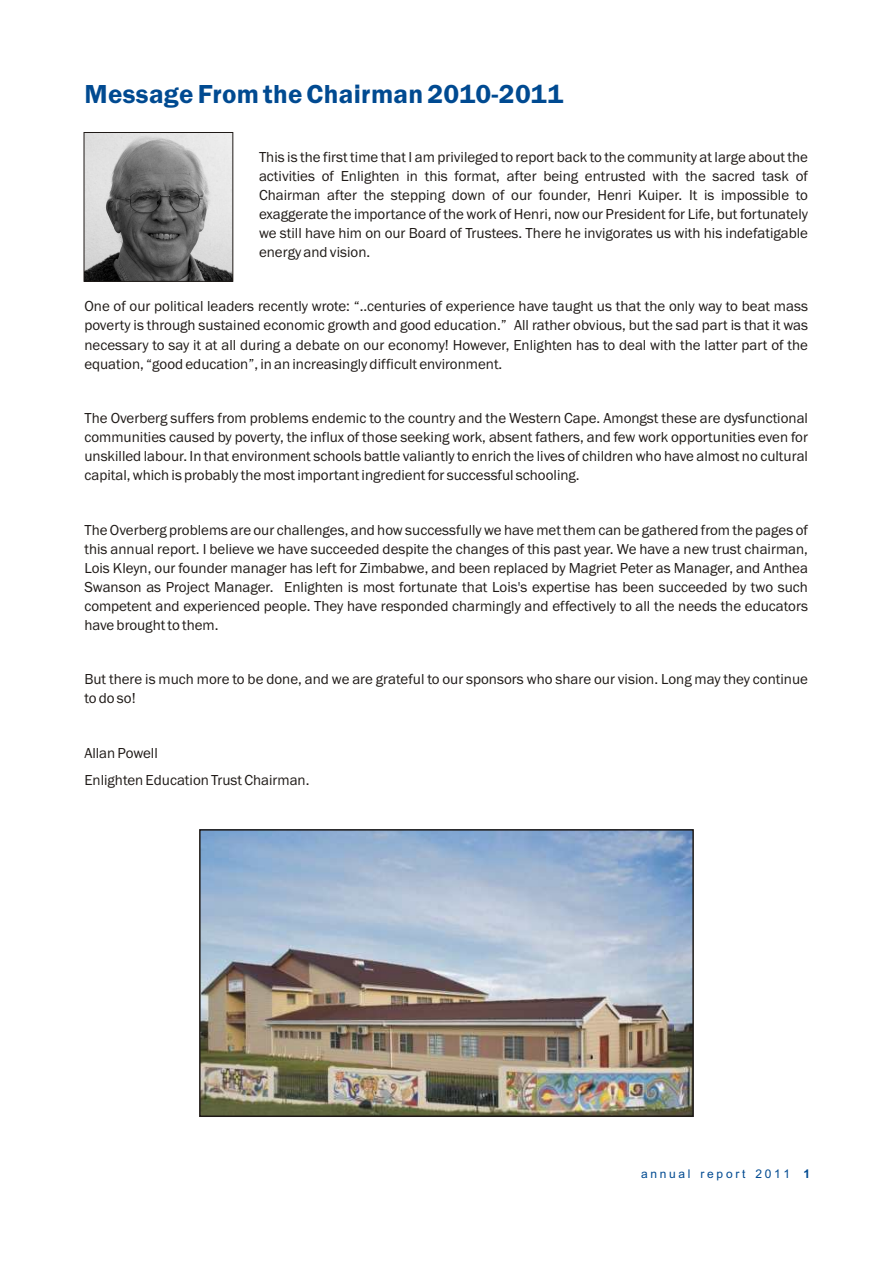
<style>
.page{position:relative;width:893px;height:1263px;background:#fff}
.page>*{position:absolute;margin:0;border:0;box-sizing:border-box;transform-origin:0 0}
.t1{font:600 27px "Franklin Gothic";letter-spacing:.01em;color:#004a91}
.t2{font:15px/19px "Franklin Gothic";color:#1f1a17;text-align:justify}
.t3{font:12px "Arial";letter-spacing:.22em;color:#004a91}
.s1{font-weight:700}
</style>
<div class="page">
<img style="left:86px;top:134px;width:145px;height:146px">
<div style="left:84px;top:132px;width:149px;height:150px;border:1px solid #1f1a17"></div>
<img style="left:202px;top:832px;width:489px;height:282px">
<div style="left:199px;top:829px;width:495px;height:288px;border:2px solid #1f1a17"></div>
<h1 class="t1" style="left:84px;top:84px;width:480px">Message From the Chairman 2010-2011</h1>
<p class="t2" style="left:259px;top:148px;width:551px">This is the first time that I am privileged to report back to the community at large about the activities of Enlighten in this format, after being entrusted with the sacred task of Chairman after the stepping down of our founder, Henri Kuiper. It is impossible to exaggerate the importance of the work of Henri, now our President for Life, but fortunately we still have him on our Board of Trustees. There he invigorates us with his indefatigable energy and vision.</p>
<p class="t2" style="left:84px;top:298px;width:725px">One of our political leaders recently wrote: “..centuries of experience have taught us that the only way to beat mass poverty is through sustained economic growth and good education.” All rather obvious, but the sad part is that it was necessary to say it at all during a debate on our economy! However, Enlighten has to deal with the latter part of the equation, “good education”, in an increasingly difficult environment.</p>
<p class="t2" style="left:84px;top:410px;width:725px">The Overberg suffers from problems endemic to the country and the Western Cape. Amongst these are dysfunctional communities caused by poverty, the influx of those seeking work, absent fathers, and few work opportunities even for unskilled labour. In that environment schools battle valiantly to enrich the lives of children who have almost no cultural capital, which is probably the most important ingredient for successful schooling.</p>
<p class="t2" style="left:84px;top:521px;width:725px">The Overberg problems are our challenges, and how successfully we have met them can be gathered from the pages of this annual report. I believe we have succeeded despite the changes of this past year. We have a new trust chairman, Lois Kleyn, our founder manager has left for Zimbabwe, and been replaced by Magriet Peter as Manager, and Anthea Swanson as Project Manager. Enlighten is most fortunate that Lois's expertise has been succeeded by two such competent and experienced people. They have responded charmingly and effectively to all the needs the educators have brought to them.</p>
<p class="t2" style="left:84px;top:671px;width:725px">But there is much more to be done, and we are grateful to our sponsors who share our vision. Long may they continue to do so!</p>
<p class="t2" style="left:84px;top:740px;width:227px;line-height:27.2px">Allan Powell<br>Enlighten Education Trust Chairman.</p>
<p class="t3" style="left:641px;top:1169px;width:170px">annual report 2011 <span class="s1">1</span></p>
</div>
